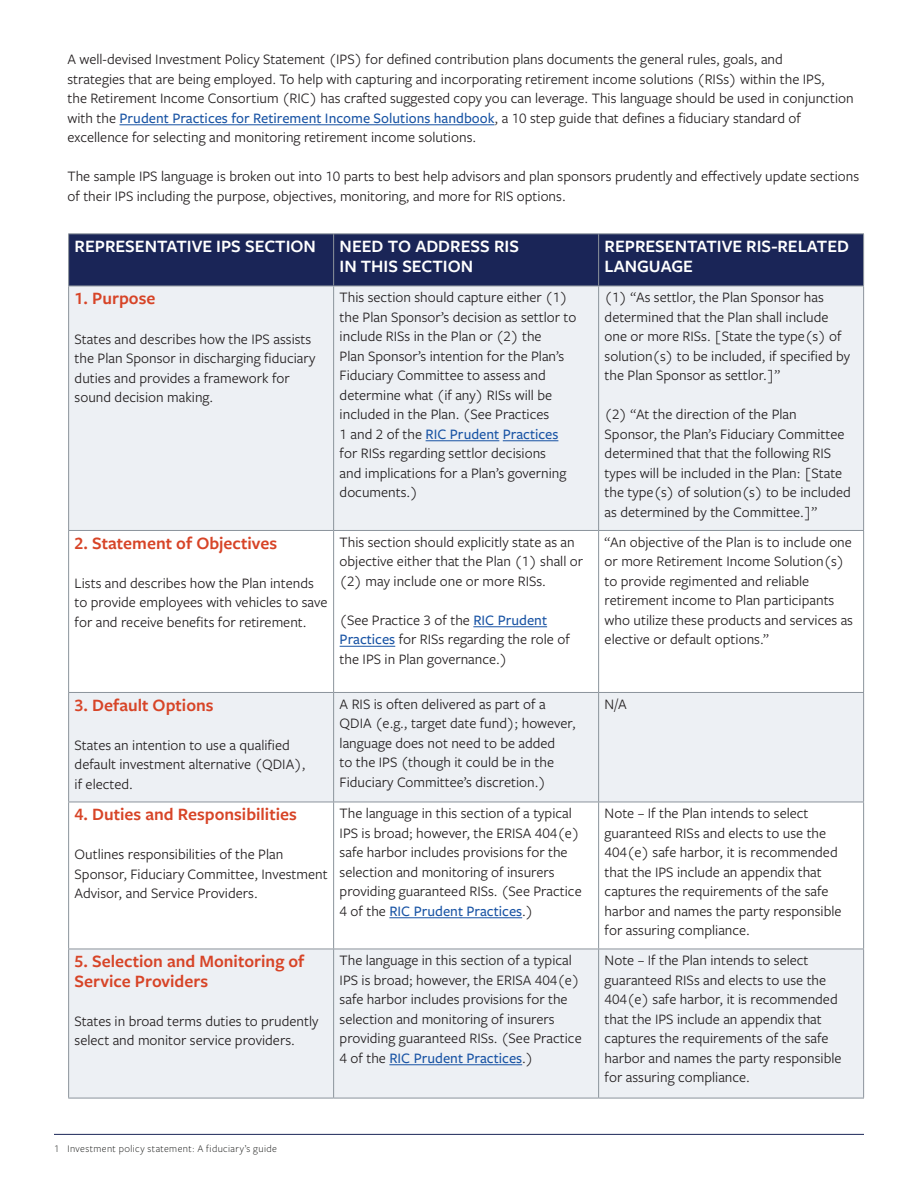
<style>
.page{position:relative;width:918px;height:1188px;background:#fff}
.page>*{position:absolute;margin:0;border:0;box-sizing:border-box;transform-origin:0 0}
.t1{font:600 18px/19.5px "Freight Sans Pro";color:#d74427}
.t2{font:600 18px/19.5px "Freight Sans Pro";color:#fff}
.t3{font:15px/19.5px "Freight Sans Pro";color:#231f20}
.t4{font:300 10.5px "Freight Sans Pro";letter-spacing:.035em;color:#040503}
.s1{font-weight:500;color:#1853a4}
</style>
<div class="page">
<hr style="left:54px;top:1134px;width:810px;height:1px;background:#1a2557">
<div style="left:69px;top:234px;width:794px;height:52px;background:#1a2557"></div>
<div style="left:69px;top:287px;width:794px;height:243px;background:#edf0f4"></div>
<svg style="left:69px;top:693px;width:794px;height:405px;fill:#edf0f4"></svg>
<hr style="left:68px;top:233px;width:266px;height:1px;background:#8c949c">
<hr style="left:68px;top:234px;width:1px;height:52px;background:#8c949c">
<hr style="left:334px;top:233px;width:265px;height:1px;background:#8c949c">
<hr style="left:333px;top:234px;width:1px;height:52px;background:#8c949c">
<hr style="left:599px;top:233px;width:265px;height:1px;background:#8c949c">
<hr style="left:598px;top:234px;width:1px;height:52px;background:#8c949c">
<hr style="left:863px;top:234px;width:1px;height:52px;background:#8c949c">
<hr style="left:68px;top:286px;width:266px;height:1px;background:#8c949c">
<hr style="left:68px;top:286px;width:1px;height:244px;background:#8c949c">
<hr style="left:334px;top:286px;width:265px;height:1px;background:#8c949c">
<hr style="left:333px;top:286px;width:1px;height:244px;background:#8c949c">
<hr style="left:599px;top:286px;width:265px;height:1px;background:#8c949c">
<hr style="left:598px;top:286px;width:1px;height:244px;background:#8c949c">
<hr style="left:863px;top:286px;width:1px;height:244px;background:#8c949c">
<hr style="left:68px;top:530px;width:266px;height:1px;background:#8c949c">
<hr style="left:68px;top:531px;width:1px;height:161px;background:#8c949c">
<hr style="left:334px;top:530px;width:265px;height:1px;background:#8c949c">
<hr style="left:333px;top:531px;width:1px;height:161px;background:#8c949c">
<hr style="left:599px;top:530px;width:265px;height:1px;background:#8c949c">
<hr style="left:598px;top:531px;width:1px;height:161px;background:#8c949c">
<hr style="left:863px;top:531px;width:1px;height:161px;background:#8c949c">
<hr style="left:68px;top:802px;width:1px;height:147px;background:#8c949c">
<hr style="left:333px;top:802px;width:1px;height:147px;background:#8c949c">
<hr style="left:598px;top:802px;width:1px;height:147px;background:#8c949c">
<hr style="left:863px;top:802px;width:1px;height:147px;background:#8c949c">
<hr style="left:68px;top:692px;width:266px;height:1px;background:#8c949c">
<hr style="left:68px;top:693px;width:1px;height:109px;background:#8c949c">
<hr style="left:68px;top:802px;width:266px;height:1px;background:#8c949c">
<hr style="left:334px;top:692px;width:265px;height:1px;background:#8c949c">
<hr style="left:333px;top:693px;width:1px;height:109px;background:#8c949c">
<hr style="left:334px;top:802px;width:265px;height:1px;background:#8c949c">
<hr style="left:599px;top:692px;width:265px;height:1px;background:#8c949c">
<hr style="left:598px;top:693px;width:1px;height:109px;background:#8c949c">
<hr style="left:863px;top:693px;width:1px;height:109px;background:#8c949c">
<hr style="left:599px;top:802px;width:265px;height:1px;background:#8c949c">
<hr style="left:68px;top:949px;width:266px;height:1px;background:#8c949c">
<hr style="left:68px;top:949px;width:1px;height:149px;background:#8c949c">
<hr style="left:68px;top:1098px;width:266px;height:1px;background:#8c949c">
<hr style="left:334px;top:949px;width:265px;height:1px;background:#8c949c">
<hr style="left:333px;top:949px;width:1px;height:149px;background:#8c949c">
<hr style="left:334px;top:1098px;width:265px;height:1px;background:#8c949c">
<hr style="left:599px;top:949px;width:265px;height:1px;background:#8c949c">
<hr style="left:598px;top:949px;width:1px;height:149px;background:#8c949c">
<hr style="left:863px;top:949px;width:1px;height:149px;background:#8c949c">
<hr style="left:599px;top:1098px;width:265px;height:1px;background:#8c949c">
<hr style="left:426px;top:441px;width:73px;height:1px;background:#1853a4">
<hr style="left:503px;top:441px;width:55px;height:1px;background:#1853a4">
<hr style="left:473px;top:627px;width:74px;height:1px;background:#1853a4">
<hr style="left:340px;top:646px;width:55px;height:1px;background:#1853a4">
<hr style="left:389px;top:918px;width:133px;height:1px;background:#1853a4">
<hr style="left:389px;top:1065px;width:133px;height:1px;background:#1853a4">
<hr style="left:119px;top:125px;width:376px;height:1px;background:#1853a4">
<p class="t3" style="left:68px;top:49px;width:788px">A well-devised Investment Policy Statement (IPS) for defined contribution plans documents the general rules, goals, and<br>strategies that are being employed. To help with capturing and incorporating retirement income solutions (RISs) within the IPS,<br>the Retirement Income Consortium (RIC) has crafted suggested copy you can leverage. This language should be used in conjunction with the <span class="s1">Prudent Practices for Retirement Income Solutions handbook</span>, a 10 step guide that defines a fiduciary standard of excellence for selecting and monitoring retirement income solutions.</p>
<p class="t3" style="left:68px;top:166px;width:793px">The sample IPS language is broken out into 10 parts to best help advisors and plan sponsors prudently and effectively update sections of their IPS including the purpose, objectives, monitoring, and more for RIS options.</p>
<p class="t2" style="left:75px;top:236px;width:243px">REPRESENTATIVE IPS SECTION</p>
<p class="t2" style="left:340px;top:236px;width:181px">NEED TO ADDRESS RIS<br>IN THIS SECTION</p>
<p class="t2" style="left:605px;top:236px;width:246px">REPRESENTATIVE RIS-RELATED<br>LANGUAGE</p>
<p class="t1" style="left:75px;top:288px;width:82px">1. Purpose</p>
<p class="t3" style="left:75px;top:328px;width:242px">States and describes how the IPS assists the Plan Sponsor in discharging fiduciary duties and provides a framework for sound decision making.</p>
<p class="t3" style="left:340px;top:287px;width:238px">This section should capture either (1) the Plan Sponsor’s decision as settlor to include RISs in the Plan or (2) the<br>Plan Sponsor’s intention for the Plan’s Fiduciary Committee to assess and determine what (if any) RISs will be included in the Plan. (See Practices<br>1 and 2 of the <span class="s1">RIC Prudent Practices </span>for RISs regarding settlor decisions<br>and implications for a Plan’s governing documents.)</p>
<p class="t3" style="left:605px;top:287px;width:247px">(1) “As settlor, the Plan Sponsor has determined that the Plan shall include one or more RISs. [State the type(s) of solution(s) to be included, if specified by the Plan Sponsor as settlor.]”</p>
<p class="t3" style="left:605px;top:404px;width:248px">(2) “At the direction of the Plan Sponsor, the Plan’s Fiduciary Committee determined that that the following RIS types will be included in the Plan: [State the type(s) of solution(s) to be included as determined by the Committee.]”</p>
<p class="t1" style="left:75px;top:533px;width:204px">2. Statement of Objectives</p>
<p class="t3" style="left:75px;top:573px;width:254px">Lists and describes how the Plan intends to provide employees with vehicles to save for and receive benefits for retirement.</p>
<p class="t1" style="left:75px;top:695px;width:141px">3. Default Options</p>
<p class="t3" style="left:75px;top:735px;width:232px">States an intention to use a qualified default investment alternative (QDIA), if elected.</p>
<p class="t1" style="left:75px;top:804px;width:224px">4. Duties and Responsibilities</p>
<p class="t3" style="left:75px;top:844px;width:255px">Outlines responsibilities of the Plan<br>Sponsor, Fiduciary Committee, Investment<br>Advisor, and Service Providers.</p>
<p class="t1" style="left:75px;top:951px;width:231px">5. Selection and Monitoring of<br>Service Providers</p>
<p class="t3" style="left:75px;top:1011px;width:245px">States in broad terms duties to prudently select and monitor service providers.</p>
<p class="t3" style="left:340px;top:532px;width:245px">This section should explicitly state as an objective either that the Plan (1) shall or (2) may include one or more RISs.</p>
<p class="t3" style="left:340px;top:610px;width:232px">(See Practice 3 of the <span class="s1">RIC Prudent<br>Practices</span> for RISs regarding the role of the IPS in Plan governance.)</p>
<p class="t3" style="left:605px;top:532px;width:250px">“An objective of the Plan is to include one or more Retirement Income Solution(s) to provide regimented and reliable retirement income to Plan participants who utilize these products and services as elective or default options.”</p>
<p class="t3" style="left:340px;top:694px;width:238px">A RIS is often delivered as part of a QDIA (e.g., target date fund); however, language does not need to be added<br>to the IPS (though it could be in the Fiduciary Committee’s discretion.)</p>
<p class="t3" style="left:605px;top:694px;width:24px">N/A</p>
<p class="t3" style="left:340px;top:803px;width:244px">The language in this section of a typical IPS is broad; however, the ERISA 404(e) safe harbor includes provisions for the selection and monitoring of insurers providing guaranteed RISs. (See Practice 4 of the <span class="s1">RIC Prudent Practices</span>.)</p>
<p class="t3" style="left:605px;top:803px;width:238px">Note – If the Plan intends to select guaranteed RISs and elects to use the 404(e) safe harbor, it is recommended that the IPS include an appendix that captures the requirements of the safe harbor and names the party responsible for assuring compliance.</p>
<p class="t3" style="left:340px;top:950px;width:244px">The language in this section of a typical IPS is broad; however, the ERISA 404(e) safe harbor includes provisions for the selection and monitoring of insurers providing guaranteed RISs. (See Practice 4 of the <span class="s1">RIC Prudent Practices</span>.)</p>
<p class="t3" style="left:605px;top:950px;width:238px">Note – If the Plan intends to select guaranteed RISs and elects to use the 404(e) safe harbor, it is recommended that the IPS include an appendix that captures the requirements of the safe harbor and names the party responsible for assuring compliance.</p>
<p class="t4" style="left:54px;top:1142px;width:224px">1 Investment policy statement: A fiduciary’s guide</p>
</div>
